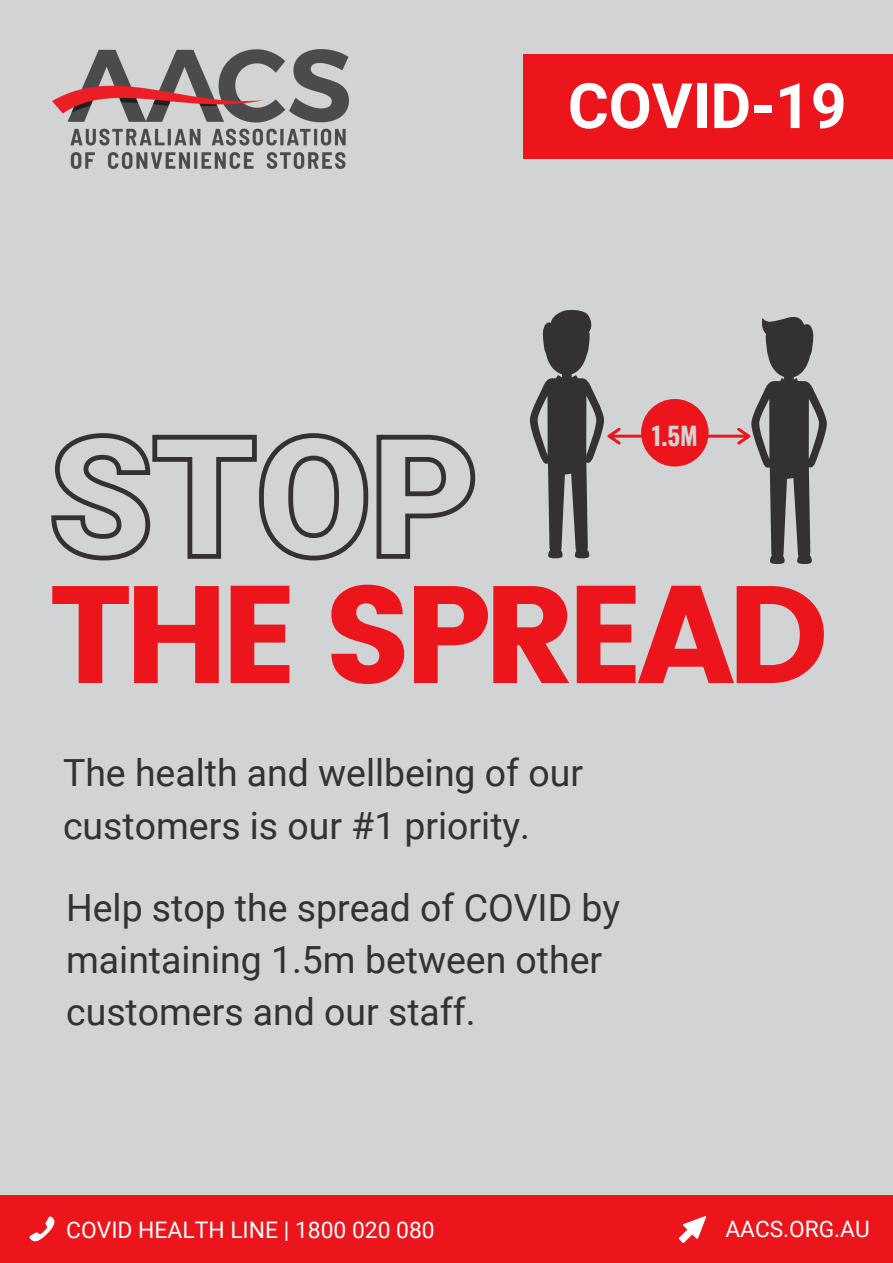
<style>
.page{position:relative;width:893px;height:1263px;background:#d1d3d4}
.page>*{position:absolute;margin:0;border:0;box-sizing:border-box;transform-origin:0 0}
.t1{font:138.15px "Poppins";letter-spacing:-.065em;color:#ec151c}
.t2{font:700 62.7px "Roboto";letter-spacing:-.005em;color:#fff}
.t3{font:37.42px/52.3px "Roboto";color:#333132}
.t4{font:700 24.97px "Oswald";color:#d1d3d4}
.t5{font:22.88px "Roboto";color:#fff}
.t6{font:22.65px "Roboto";color:#fff}
</style>
<div class="page">
<svg style="left:529px;top:309px;width:298px;height:255px"></svg>
<div style="left:641px;top:399px;width:67px;height:67px;background:#ec151c;border-radius:50%"></div>
<div style="left:523px;top:55px;width:370px;height:104px;background:#ec151c"></div>
<div style="left:0;top:1196px;width:893px;height:67px;background:#ec151c"></div>
<svg style="left:679px;top:1216px;width:27px;height:27px"></svg>
<svg style="left:29px;top:1216px;width:26px;height:26px"></svg>
<img style="left:52px;top:49px;width:297px;height:119px">
<svg style="left:51px;top:433px;width:425px;height:128px"></svg>
<h2 class="t2" style="left:568px;top:70px;width:280px">COVID-19</h2>
<p class="t4" style="left:651px;top:416px;width:48px">1.5M</p>
<h1 class="t1" style="left:49px;top:554px;width:781px">THE SPREAD</h1>
<p class="t3" style="left:63px;top:747px;width:521px">The health and wellbeing of our customers is our #1 priority.</p>
<p class="t3" style="left:66px;top:881px;width:555px">Help stop the spread of COVID by maintaining 1.5m between other customers and our staff.</p>
<p class="t5" style="left:66px;top:1216px;width:370px">COVID HEALTH LINE | 1800 020 080</p>
<p class="t6" style="left:725px;top:1216px;width:146px">AACS.ORG.AU</p>
</div>
